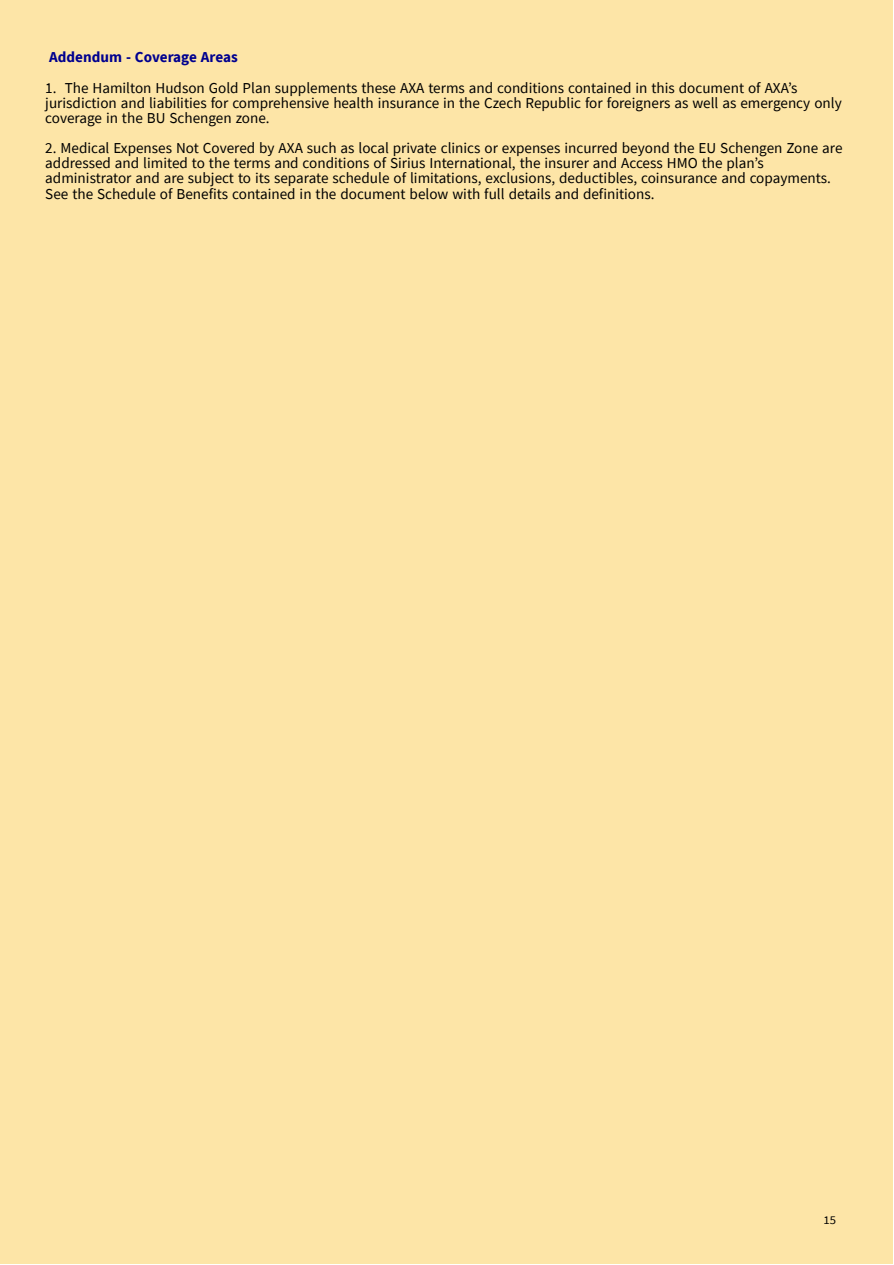
<style>
.page{position:relative;width:894px;height:1265px;background:#fff}
.page>*{position:absolute;margin:0;border:0;box-sizing:border-box;transform-origin:0 0}
.t1{font:15.15px/15.1px "Source Sans Pro";color:#000}
.t2{font:700 15.15px "Source Sans Pro";color:#00008f}
.t3{font:11.85px "Source Sans Pro";color:#000;scale:1.07 1}
</style>
<div class="page">
<div style="left:0;top:0;width:893px;height:1263px;background:#fde5a7"></div>
<p class="t2" style="left:49px;top:51px;width:190px">Addendum - Coverage Areas</p>
<p class="t1" style="left:45px;top:81px;width:798px">1. The Hamilton Hudson Gold Plan supplements these AXA terms and conditions contained in this document of AXA’s jurisdiction and liabilities for comprehensive health insurance in the Czech Republic for foreigners as well as emergency only coverage in the BU Schengen zone.</p>
<p class="t1" style="left:45px;top:142px;width:799px">2. Medical Expenses Not Covered by AXA such as local private clinics or expenses incurred beyond the EU Schengen Zone are addressed and limited to the terms and conditions of Sirius International, the insurer and Access HMO the plan’s administrator and are subject to its separate schedule of limitations, exclusions, deductibles, coinsurance and copayments.<br>See the Schedule of Benefits contained in the document below with full details and definitions.</p>
<p class="t3" style="left:824px;top:1215px;width:13px">15</p>
</div>
